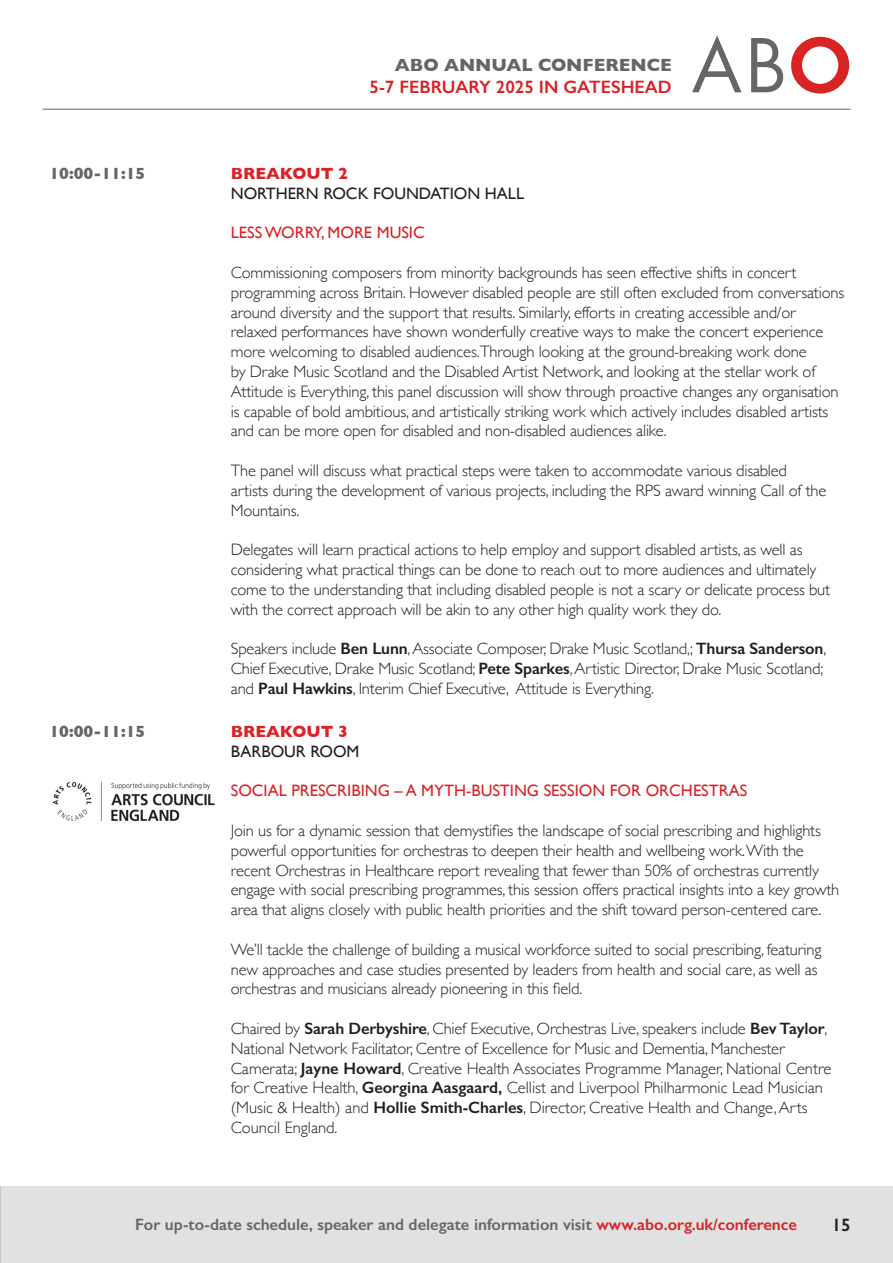
<style>
.page{position:relative;width:893px;height:1263px;background:#fff}
.page>*{position:absolute;margin:0;border:0;box-sizing:border-box;transform-origin:0 0}
.t1{font:600 18px "Gill Sans";color:#d92326}
.t2{font:700 18px "Gill Sans";color:#656666}
.t3{font:600 18px "Gill Sans";color:#231f20}
.t4{font:300 16.5px/19.8px "Gill Sans";letter-spacing:-.01em;color:#231f20}
.t5{font:600 16.5px "Gill Sans";color:#656666}
.t6{font:16.5px "Gill Sans";color:#d92326}
.t7{font:16.5px "Gill Sans";color:#231f20}
.t8{font:700 16.5px "Gill Sans";color:#656666}
.t9{font:700 16.5px "Gill Sans";color:#d92326}
.s1{font-weight:600}
.s2{color:#d92326}
</style>
<div class="page">
<div style="left:0;top:1187px;width:893px;height:76px;background:#e0e1e1"></div>
<hr style="left:0;top:1187px;width:1px;height:76px;background:#656666">
<svg style="left:692px;top:35px;width:49px;height:57px"></svg>
<svg style="left:751px;top:38px;width:32px;height:54px"></svg>
<svg style="left:791px;top:37px;width:58px;height:57px"></svg>
<hr style="left:43px;top:109px;width:807px;height:1px;background:#656666">
<img style="left:53px;top:782px;width:162px;height:40px">
<p class="t2" style="left:395px;top:51px;width:278px">ABO ANNUAL CONFERENCE</p>
<p class="t1" style="left:370px;top:76px;width:304px">5-7 FEBRUARY 2025 IN GATESHEAD</p>
<p class="t8" style="left:50px;top:160px;width:97px">10:00-11:15</p>
<p class="t9" style="left:231px;top:160px;width:119px">BREAKOUT 2</p>
<p class="t7" style="left:231px;top:183px;width:295px">NORTHERN ROCK FOUNDATION HALL</p>
<p class="t6" style="left:231px;top:223px;width:195px">LESS WORRY, MORE MUSIC</p>
<p class="t4" style="left:231px;top:262px;width:615px">Commissioning composers from minority backgrounds has seen effective shifts in concert programming across Britain. However disabled people are still often excluded from conversations around diversity and the support that results. Similarly, efforts in creating accessible and/or relaxed performances have shown wonderfully creative ways to make the concert experience more welcoming to disabled audiences.Through looking at the ground-breaking work done<br>by Drake Music Scotland and the Disabled Artist Network, and looking at the stellar work of Attitude is Everything, this panel discussion will show through proactive changes any organisation is capable of bold ambitious, and artistically striking work which actively includes disabled artists and can be more open for disabled and non-disabled audiences alike.</p>
<p class="t4" style="left:231px;top:460px;width:597px">The panel will discuss what practical steps were taken to accommodate various disabled artists during the development of various projects, including the RPS award winning Call of the<br>Mountains.</p>
<p class="t4" style="left:231px;top:539px;width:601px">Delegates will learn practical actions to help employ and support disabled artists, as well as considering what practical things can be done to reach out to more audiences and ultimately come to the understanding that including disabled people is not a scary or delicate process but with the correct approach will be akin to any other high quality work they do.</p>
<p class="t4" style="left:231px;top:638px;width:597px">Speakers include <span class="s1">Ben Lunn</span>, Associate Composer, Drake Music Scotland,; <span class="s1">Thursa Sanderson</span>,<br>Chief Executive, Drake Music Scotland; <span class="s1">Pete Sparkes</span>, Artistic Director, Drake Music Scotland; and <span class="s1">Paul Hawkins</span>, Interim Chief Executive, Attitude is Everything.</p>
<p class="t8" style="left:50px;top:718px;width:97px">10:00-11:15</p>
<p class="t9" style="left:231px;top:718px;width:119px">BREAKOUT 3</p>
<p class="t7" style="left:231px;top:741px;width:130px">BARBOUR ROOM</p>
<p class="t6" style="left:231px;top:781px;width:518px">SOCIAL PRESCRIBING – A MYTH-BUSTING SESSION FOR ORCHESTRAS</p>
<p class="t4" style="left:231px;top:820px;width:610px">Join us for a dynamic session that demystifies the landscape of social prescribing and highlights powerful opportunities for orchestras to deepen their health and wellbeing work. With the recent Orchestras in Healthcare report revealing that fewer than 50% of orchestras currently engage with social prescribing programmes, this session offers practical insights into a key growth area that aligns closely with public health priorities and the shift toward person-centered care.</p>
<p class="t4" style="left:231px;top:939px;width:592px">We’ll tackle the challenge of building a musical workforce suited to social prescribing, featuring new approaches and case studies presented by leaders from health and social care, as well as orchestras and musicians already pioneering in this field.</p>
<p class="t4" style="left:231px;top:1018px;width:602px">Chaired by <span class="s1">Sarah Derbyshire</span>, Chief Executive, Orchestras Live, speakers include <span class="s1">Bev Taylor</span>, National Network Facilitator, Centre of Excellence for Music and Dementia, Manchester Camerata; <span class="s1">Jayne Howard</span>, Creative Health Associates Programme Manager, National Centre for Creative Health, <span class="s1">Georgina Aasgaard,</span> Cellist and Liverpool Philharmonic Lead Musician (Music &amp; Health) and <span class="s1">Hollie Smith-Charles</span>, Director, Creative Health and Change, Arts Council England.</p>
<p class="t5" style="left:135px;top:1214px;width:663px">For up-to-date schedule, speaker and delegate information visit <span class="s2">www.abo.org.uk/conference</span></p>
<p class="t3" style="left:832px;top:1214px;width:21px">15</p>
</div>
